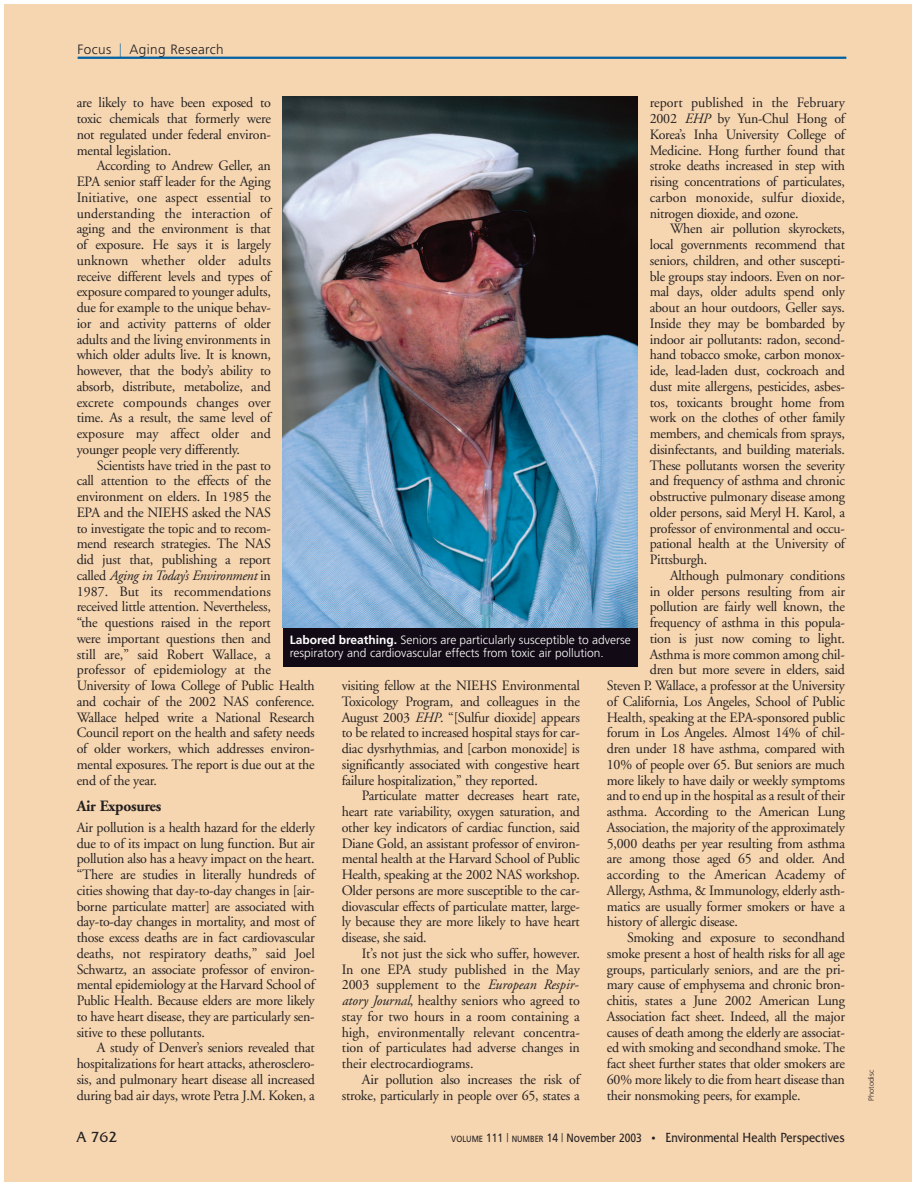
<style>
.page{position:relative;width:918px;height:1188px;background:#fff}
.page>*{position:absolute;margin:0;border:0;box-sizing:border-box;transform-origin:0 0}
.t1{font:700 15.75px "Adobe Garamond";letter-spacing:-.02em;color:#231f20}
.t2{font:15px "Friz Quadrata IT Cby BT";color:#231f20}
.t3{font:14.25px/15.8px "Adobe Garamond";letter-spacing:-.02em;color:#231f20;text-align:justify}
.t4{font:14.25px "Adobe Garamond";color:#231f20}
.t5{font:13.5px "Friz Quadrata IT Cby BT";color:#231f20;scale:.85 1}
.t6{font:300 13.5px "Frutiger";letter-spacing:.03em;color:#231f20}
.t7{font:300 12px/13.5px "Frutiger";color:#fff}
.t8{font:300 7.5px "Frutiger";color:#231f20}
.s1{font-size:18px;color:#0061a2}
.s2{font-style:italic}
.s3{font-weight:700}
.s4{font-family:"Frutiger";font-size:9px}
.s5{font-family:"Frutiger";font-size:12px}
.s6{font-family:"Frutiger";font-weight:300;font-size:12px}
.s7{font-size:10.5px}
</style>
<div class="page">
<div style="left:4px;top:4px;width:908px;height:1178px;background:#f6d6b1"></div>
<div style="left:283px;top:609px;width:355px;height:58px;background:#120b16"></div>
<hr style="left:78px;top:57px;width:768px;height:2px;background:#0061a2">
<img style="left:283px;top:96px;width:355px;height:532px">
<p class="t6" style="left:78px;top:44px;width:148px">Focus <span class="s1">|</span> Aging Research</p>
<p class="t3" style="left:77px;top:96px;width:196px">are likely to have been exposed to toxic chemicals that formerly were not regulated under federal environ&shy;mental legislation.</p>
<p class="t3" style="left:77px;top:159px;width:196px;text-indent:20px">According to Andrew Geller, an EPA senior staff leader for the Aging Initiative, one aspect essential to understanding the interaction of aging and the environment is that of exposure. He says it is largely unknown whether older adults receive different levels and types of exposure compared to younger adults, due for example to the unique behav&shy;ior and activity patterns of older adults and the living environments in which older adults live. It is known, however, that the body’s ability to absorb, distribute, metabolize, and excrete compounds changes over time. As a result, the same level of exposure may affect older and younger people very differently.</p>
<p class="t3" style="left:77px;top:458px;width:240px;text-align:left;text-indent:20px">Scientists have tried in the past to<br>call attention to the effects of the environment on elders. In 1985 the<br>EPA and the NIEHS asked the NAS<br>to investigate the topic and to recom-<br>mend research strategies. The NAS<br>did just that, publishing a report<br>called <span class="s2">Aging in Today’s Environment</span> in<br>1987. But its recommendations received little attention. Nevertheless,<br>“the questions raised in the report<br>were important questions then and<br>still are,” said Robert Wallace, a professor of epidemiology at the University of Iowa College of Public Health and cochair of the 2002 NAS conference.<br>Wallace helped write a National Research Council report on the health and safety needs of older workers, which addresses environ&shy;mental exposures. The report is due out at the end of the year.</p>
<p class="t1" style="left:77px;top:799px;width:86px">Air Exposures</p>
<p class="t3" style="left:77px;top:821px;width:240px">Air pollution is a health hazard for the elderly due to of its impact on lung function. But air pollution also has a heavy impact on the heart. “There are studies in literally hundreds of cities showing that day-to-day changes in [air&shy;borne particulate matter] are associated with day-to-day changes in mortality, and most of those excess deaths are in fact cardiovascular deaths, not respiratory deaths,” said Joel Schwartz, an associate professor of environ&shy;mental epidemiology at the Harvard School of Public Health. Because elders are more likely to have heart disease, they are particularly sen&shy;sitive to these pollutants.</p>
<p class="t3" style="left:77px;top:1041px;width:240px;text-indent:20px">A study of Denver’s seniors revealed that hospitalizations for heart attacks, atherosclero&shy;sis, and pulmonary heart disease all increased during bad air days, wrote Petra J.M. Koken, a</p>
<p class="t3" style="left:650px;top:96px;width:197px">report published in the February 2002 <span class="s2">EHP</span> by Yun-Chul Hong of Korea’s Inha University College of Medicine. Hong further found that stroke deaths increased in step with rising concentrations of particulates, carbon monoxide, sulfur dioxide, nitrogen dioxide, and ozone.</p>
<p class="t3" style="left:650px;top:222px;width:197px;text-indent:20px">When air pollution skyrockets, local governments recommend that seniors, children, and other suscepti&shy;ble groups stay indoors. Even on nor&shy;mal days, older adults spend only about an hour outdoors, Geller says.<br>Inside they may be bombarded by indoor air pollutants: radon, second&shy;hand tobacco smoke, carbon monox&shy;ide, lead-laden dust, cockroach and dust mite allergens, pesticides, asbes&shy;tos, toxicants brought home from work on the clothes of other family members, and chemicals from sprays, disinfectants, and building materials.<br>These pollutants worsen the severity and frequency of asthma and chronic obstructive pulmonary disease among older persons, said Meryl H. Karol, a professor of environmental and occu&shy;pational health at the University of Pittsburgh.</p>
<p class="t3" style="left:670px;top:569px;width:176px">Although pulmonary conditions</p>
<p class="t3" style="left:650px;top:584px;width:197px">in older persons resulting from air</p>
<p class="t3" style="left:650px;top:600px;width:197px">pollution are fairly well known, the</p>
<p class="t3" style="left:650px;top:616px;width:197px">frequency of asthma in this popula-</p>
<p class="t3" style="left:650px;top:632px;width:197px">tion is just now coming to light.</p>
<p class="t3" style="left:650px;top:647px;width:197px">Asthma is more common among chil-</p>
<p class="t3" style="left:650px;top:663px;width:197px">dren but more severe in elders, said</p>
<p class="t3" style="left:607px;top:679px;width:240px">Steven P. Wallace, a professor at the University</p>
<p class="t3" style="left:607px;top:695px;width:240px">of California, Los Angeles, School of Public</p>
<p class="t3" style="left:607px;top:710px;width:240px">Health, speaking at the EPA-sponsored public</p>
<p class="t3" style="left:607px;top:726px;width:240px">forum in Los Angeles. Almost 14% of chil-</p>
<p class="t3" style="left:607px;top:742px;width:240px">dren under 18 have asthma, compared with</p>
<p class="t3" style="left:607px;top:758px;width:240px">10% of people over 65. But seniors are much</p>
<p class="t3" style="left:607px;top:773px;width:240px">more likely to have daily or weekly symptoms</p>
<p class="t3" style="left:607px;top:789px;width:240px">and to end up in the hospital as a result of their</p>
<p class="t3" style="left:607px;top:805px;width:240px">asthma. According to the American Lung</p>
<p class="t3" style="left:607px;top:821px;width:240px">Association, the majority of the approximately</p>
<p class="t3" style="left:607px;top:836px;width:240px">5,000 deaths per year resulting from asthma</p>
<p class="t3" style="left:607px;top:852px;width:240px">are among those aged 65 and older. And</p>
<p class="t4" style="left:607px;top:869px;width:240px">according to the American Academy of</p>
<p class="t3" style="left:607px;top:884px;width:240px">Allergy, Asthma, &amp; Immunology, elderly asth-</p>
<p class="t3" style="left:607px;top:899px;width:240px">matics are usually former smokers or have a</p>
<p class="t3" style="left:607px;top:915px;width:133px">history of allergic disease.</p>
<p class="t3" style="left:627px;top:931px;width:219px">Smoking and exposure to secondhand</p>
<p class="t3" style="left:607px;top:947px;width:240px">smoke present a host of health risks for all age</p>
<p class="t3" style="left:607px;top:962px;width:240px">groups, particularly seniors, and are the pri-</p>
<p class="t3" style="left:607px;top:978px;width:240px">mary cause of emphysema and chronic bron-</p>
<p class="t3" style="left:607px;top:994px;width:240px">chitis, states a June 2002 American Lung</p>
<p class="t3" style="left:607px;top:1010px;width:240px">Association fact sheet. Indeed, all the major</p>
<p class="t3" style="left:607px;top:1025px;width:240px">causes of death among the elderly are associat-</p>
<p class="t3" style="left:607px;top:1041px;width:240px">ed with smoking and secondhand smoke. The</p>
<p class="t3" style="left:607px;top:1057px;width:240px">fact sheet further states that older smokers are</p>
<p class="t3" style="left:607px;top:1073px;width:240px">60% more likely to die from heart disease than</p>
<p class="t3" style="left:607px;top:1088px;width:195px">their nonsmoking peers, for example.</p>
<p class="t7" style="left:290px;top:634px;width:343px"><span class="s3">Labored breathing.</span> Seniors are particularly susceptible to adverse respiratory and cardiovascular effects from toxic air pollution.</p>
<p class="t3" style="left:342px;top:679px;width:240px">visiting fellow at the NIEHS Environmental Toxicology Program, and colleagues in the August 2003 <span class="s2">EHP</span>. “[Sulfur dioxide] appears to be related to increased hospital stays for car&shy;diac dysrhythmias, and [carbon monoxide] is significantly associated with congestive heart failure hospitalization,” they reported.</p>
<p class="t3" style="left:342px;top:789px;width:240px;text-indent:20px">Particulate matter decreases heart rate, heart rate variability, oxygen saturation, and other key indicators of cardiac function, said Diane Gold, an assistant professor of environ&shy;mental health at the Harvard School of Public Health, speaking at the 2002 NAS workshop.<br>Older persons are more susceptible to the car&shy;diovascular effects of particulate matter, large&shy;ly because they are more likely to have heart disease, she said.</p>
<p class="t3" style="left:342px;top:947px;width:240px;text-indent:20px">It’s not just the sick who suffer, however.<br>In one EPA study published in the May 2003 supplement to the <span class="s2">European Respir&shy;atory Journal</span>, healthy seniors who agreed to stay for two hours in a room containing a high, environmentally relevant concentra&shy;tion of particulates had adverse changes in their electrocardiograms.</p>
<p class="t3" style="left:342px;top:1073px;width:240px;text-align:right">Air pollution also increases the risk of stroke, particularly in people over 65, states a</p>
<p class="t2" style="left:77px;top:1132px;width:42px">A 762</p>
<p class="t5" style="left:451px;top:1133px;width:465px"><span class="s4">VOLUME</span> <span class="s5">111</span> <span class="s6">|</span> <span class="s4">NUMBER</span> <span class="s5">14</span> <span class="s6">|</span> <span class="s5">November 2003</span> <span class="s7">•</span> Environmental Health Perspectives</p>
<p class="t8" style="left:868px;top:1101px;width:32px;rotate:-90deg">Photodisc</p>
</div>
